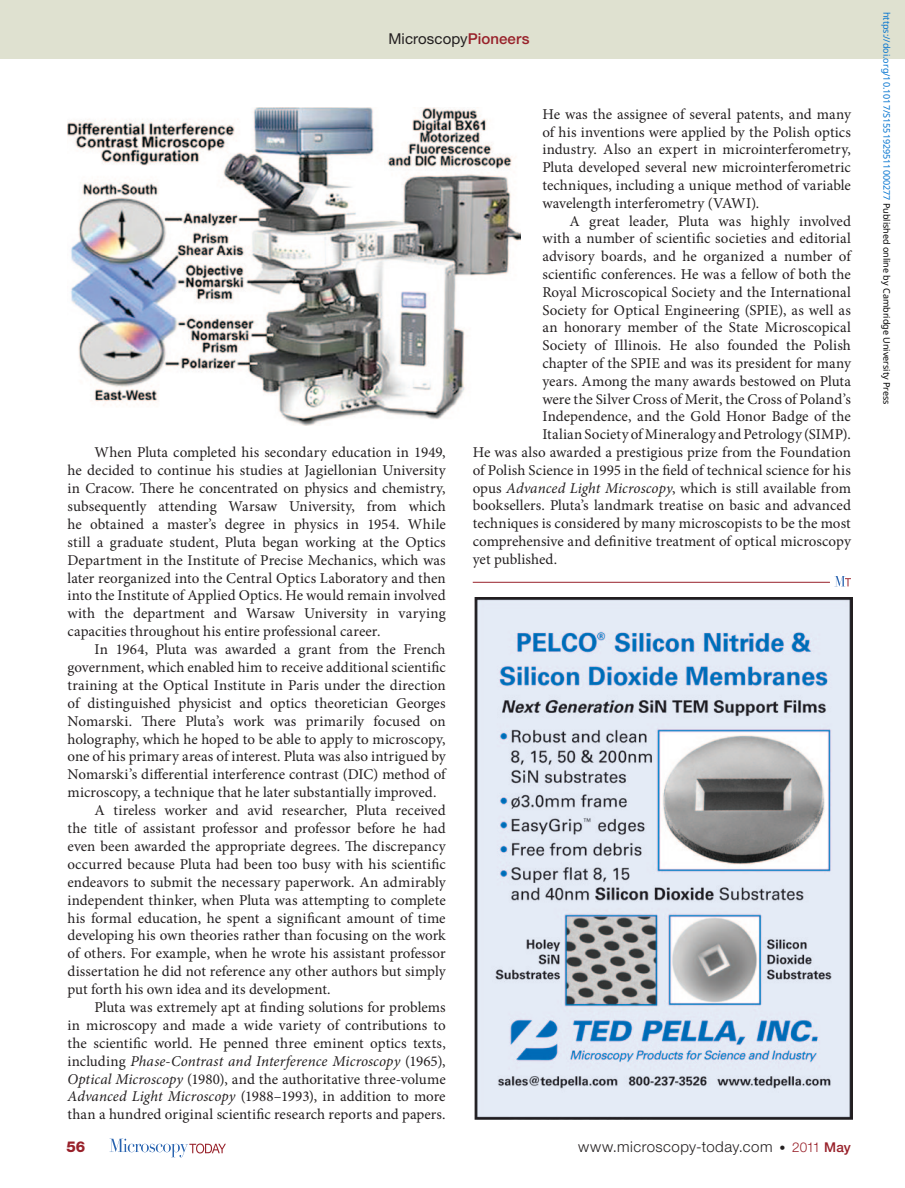
<style>
.page{position:relative;width:905px;height:1188px;background:#fff}
.page>*{position:absolute;margin:0;border:0;box-sizing:border-box;transform-origin:0 0}
.t1{font:15px/17.9px "Minion Pro";color:#231f20;text-align:justify}
.t2{font:italic 15px "Minion Pro";letter-spacing:.005em;color:#231f20}
.t3{font:300 15px "Helvetica Neue";letter-spacing:.03em;color:#231f20}
.t4{font:15px "Helvetica Neue";letter-spacing:.005em;color:#231f20}
.t5{font:800 15px "Helvetica Neue";color:#98212a}
.t6{font:9px "Noto Sans";color:#0172cf}
.s1{font-weight:500;color:#98212a}
.s2{font-style:normal}
.s3{font-style:italic}
.s4{font-size:12px}
.s5{font-size:13.5px;color:#98212a}
.s6{font-weight:500;font-size:13.5px;color:#98212a}
.s7{color:#000}
</style>
<div class="page">
<svg style="left:110px;top:1139px;width:116px;height:18px"></svg>
<div style="left:0;top:0;width:904px;height:58px;background:#dfe1d0"></div>
<hr style="left:472px;top:582px;width:358px;height:1px;background:#98212a">
<svg style="left:834px;top:576px;width:16px;height:10px"></svg>
<img style="left:68px;top:108px;width:453px;height:318px">
<img style="left:474px;top:597px;width:378px;height:522px">
<p class="t4" style="left:388px;top:30px;width:142px">Microscopy<span class="s1">Pioneers</span></p>
<p class="t1" style="left:68px;top:444px;width:380px;text-indent:27px">When Pluta completed his secondary education in 1949, he decided to continue his studies at Jagiellonian University in Cracow. There he concentrated on physics and chemistry, subsequently attending Warsaw University, from which he obtained a master’s degree in physics in 1954. While still a graduate student, Pluta began working at the Optics Department in the Institute of Precise Mechanics, which was later reorganized into the Central Optics Laboratory and then into the Institute of Applied Optics. He would remain involved with the department and Warsaw University in varying capacities throughout his entire professional career.</p>
<p class="t1" style="left:95px;top:640px;width:352px">In 1964, Pluta was awarded a grant from the French</p>
<p class="t1" style="left:68px;top:658px;width:379px">government, which enabled him to receive additional scientific</p>
<p class="t1" style="left:68px;top:676px;width:379px">training at the Optical Institute in Paris under the direction</p>
<p class="t1" style="left:68px;top:694px;width:379px">of distinguished physicist and optics theoretician Georges</p>
<p class="t1" style="left:68px;top:712px;width:379px">Nomarski. There Pluta’s work was primarily focused on</p>
<p class="t1" style="left:68px;top:730px;width:379px">holography, which he hoped to be able to apply to microscopy,</p>
<p class="t1" style="left:68px;top:748px;width:380px">one of his primary areas of interest. Pluta was also intrigued by</p>
<p class="t1" style="left:68px;top:766px;width:379px">Nomarski’s differential interference contrast (DIC) method of</p>
<p class="t1" style="left:68px;top:784px;width:370px">microscopy, a technique that he later substantially improved.</p>
<p class="t1" style="left:95px;top:801px;width:352px">A tireless worker and avid researcher, Pluta received</p>
<p class="t1" style="left:68px;top:819px;width:379px">the title of assistant professor and professor before he had</p>
<p class="t1" style="left:68px;top:837px;width:379px">even been awarded the appropriate degrees. The discrepancy</p>
<p class="t1" style="left:68px;top:855px;width:380px">occurred because Pluta had been too busy with his scientific</p>
<p class="t1" style="left:68px;top:873px;width:379px">endeavors to submit the necessary paperwork. An admirably</p>
<p class="t1" style="left:68px;top:891px;width:380px">independent thinker, when Pluta was attempting to complete</p>
<p class="t1" style="left:68px;top:909px;width:379px">his formal education, he spent a significant amount of time</p>
<p class="t1" style="left:68px;top:927px;width:379px">developing his own theories rather than focusing on the work</p>
<p class="t1" style="left:68px;top:945px;width:379px">of others. For example, when he wrote his assistant professor</p>
<p class="t1" style="left:68px;top:963px;width:379px">dissertation he did not reference any other authors but simply</p>
<p class="t1" style="left:68px;top:980px;width:264px">put forth his own idea and its development.</p>
<p class="t1" style="left:95px;top:998px;width:352px">Pluta was extremely apt at finding solutions for problems</p>
<p class="t1" style="left:68px;top:1016px;width:379px">in microscopy and made a wide variety of contributions to</p>
<p class="t1" style="left:68px;top:1034px;width:380px">the scientific world. He penned three eminent optics texts,</p>
<p class="t2" style="left:68px;top:1051px;width:379px"><span class="s2">including</span> Phase-Contrast and Interference Microscopy <span class="s2">(1965),</span></p>
<p class="t1" style="left:68px;top:1070px;width:379px"><span class="s3">Optical Microscopy</span> (1980), and the authoritative three-volume</p>
<p class="t1" style="left:68px;top:1088px;width:379px"><span class="s3">Advanced Light Microscopy</span> (1988–1993), in addition to more</p>
<p class="t1" style="left:68px;top:1106px;width:379px">than a hundred original scientific research reports and papers.</p>
<p class="t1" style="left:542px;top:105px;width:310px">He was the assignee of several patents, and many of his inventions were applied by the Polish optics industry. Also an expert in microinterferometry, Pluta developed several new microinterferometric techniques, including a unique method of variable wavelength interferometry (VAWI).</p>
<p class="t1" style="left:569px;top:212px;width:283px">A great leader, Pluta was highly involved</p>
<p class="t1" style="left:542px;top:230px;width:310px">with a number of scientific societies and editorial</p>
<p class="t1" style="left:542px;top:248px;width:310px">advisory boards, and he organized a number of</p>
<p class="t1" style="left:542px;top:265px;width:310px">scientific conferences. He was a fellow of both the</p>
<p class="t1" style="left:542px;top:283px;width:310px">Royal Microscopical Society and the International</p>
<p class="t1" style="left:542px;top:301px;width:310px">Society for Optical Engineering (SPIE), as well as</p>
<p class="t1" style="left:542px;top:319px;width:310px">an honorary member of the State Microscopical</p>
<p class="t1" style="left:542px;top:337px;width:310px">Society of Illinois. He also founded the Polish</p>
<p class="t1" style="left:542px;top:354px;width:310px">chapter of the SPIE and was its president for many</p>
<p class="t1" style="left:542px;top:372px;width:310px">years. Among the many awards bestowed on Pluta</p>
<p class="t1" style="left:542px;top:390px;width:310px">were the Silver Cross of Merit, the Cross of Poland’s</p>
<p class="t1" style="left:542px;top:408px;width:310px">Independence, and the Gold Honor Badge of the</p>
<p class="t1" style="left:542px;top:426px;width:310px">Italian Society of Mineralogy and Petrology (SIMP).</p>
<p class="t1" style="left:473px;top:443px;width:379px">He was also awarded a prestigious prize from the Foundation</p>
<p class="t1" style="left:473px;top:461px;width:379px">of Polish Science in 1995 in the field of technical science for his</p>
<p class="t1" style="left:473px;top:479px;width:380px">opus <span class="s3">Advanced Light Microscopy</span>, which is still available from</p>
<p class="t1" style="left:473px;top:497px;width:380px">booksellers. Pluta’s landmark treatise on basic and advanced</p>
<p class="t1" style="left:473px;top:515px;width:379px">techniques is considered by many microscopists to be the most</p>
<p class="t1" style="left:473px;top:532px;width:379px">comprehensive and definitive treatment of optical microscopy</p>
<p class="t1" style="left:473px;top:550px;width:86px">yet published.</p>
<p class="t5" style="left:66px;top:1138px;width:20px">56</p>
<p class="t3" style="left:578px;top:1138px;width:274px">www.microscopy-today.com <span class="s4">•</span> <span class="s5">2011</span> <span class="s6">May</span></p>
<p class="t6" style="left:893px;top:12px;width:394px;rotate:90deg">https://doi.org/10.1017/S1551929511000277 <span class="s7">Published online by Cambridge University Press</span></p>
</div>
